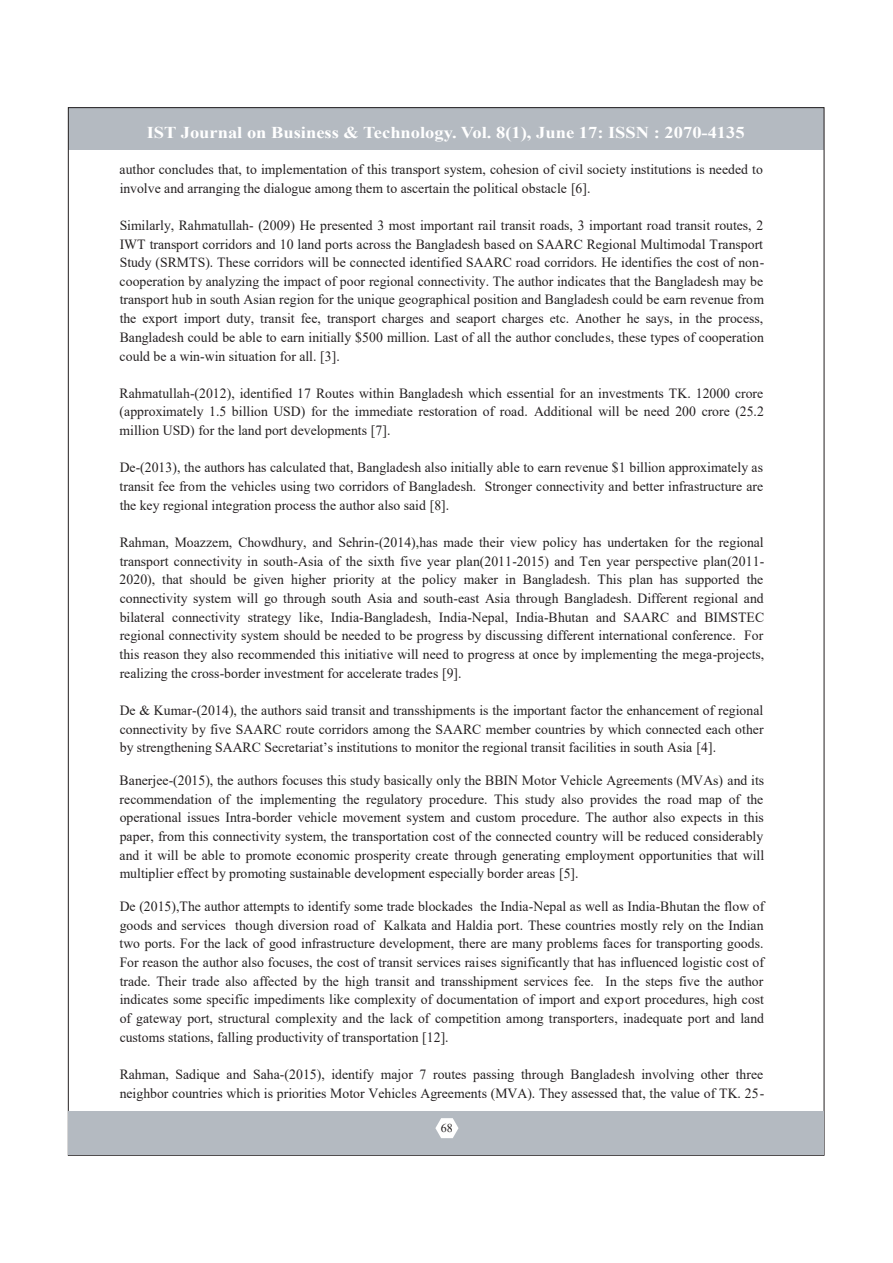
<style>
.page{position:relative;width:893px;height:1263px;background:#fff}
.page>*{position:absolute;margin:0;border:0;box-sizing:border-box;transform-origin:0 0}
.t1{font:700 16.5px "Times New Roman";color:#fff;scale:1.12 1}
.t2{font:14.1px/18.6px "Times New Roman";color:#231f20;text-align:justify}
.t3{font:12px "Times New Roman";color:#231f20}
</style>
<div class="page">
<div style="left:68px;top:108px;width:756px;height:42px;background:#b4bac1"></div>
<div style="left:68px;top:1111px;width:756px;height:44px;background:#b4bac1"></div>
<svg style="left:435px;top:1118px;width:23px;height:20px"></svg>
<p class="t1" style="left:147px;top:120px;width:535px">IST Journal on Business &amp; Technology. Vol. 8(1), June 17: ISSN : 2070-4135</p>
<p class="t2" style="left:120px;top:159px;width:645px">author concludes that, to implementation of this transport system, cohesion of civil society institutions is needed to involve and arranging the dialogue among them to ascertain the political obstacle [6].</p>
<p class="t2" style="left:120px;top:215px;width:646px">Similarly, Rahmatullah- (2009) He presented 3 most important rail transit roads, 3 important road transit routes, 2<br>IWT transport corridors and 10 land ports across the Bangladesh based on SAARC Regional Multimodal Transport Study (SRMTS). These corridors will be connected identified SAARC road corridors. He identifies the cost of non&shy;cooperation by analyzing the impact of poor regional connectivity. The author indicates that the Bangladesh may be transport hub in south Asian region for the unique geographical position and Bangladesh could be earn revenue from the export import duty, transit fee, transport charges and seaport charges etc. Another he says, in the process, Bangladesh could be able to earn initially $500 million. Last of all the author concludes, these types of cooperation could be a win-win situation for all. [3].</p>
<p class="t2" style="left:120px;top:383px;width:646px">Rahmatullah-(2012), identified 17 Routes within Bangladesh which essential for an investments TK. 12000 crore (approximately 1.5 billion USD) for the immediate restoration of road. Additional will be need 200 crore (25.2 million USD) for the land port developments [7].</p>
<p class="t2" style="left:120px;top:458px;width:645px">De-(2013), the authors has calculated that, Bangladesh also initially able to earn revenue $1 billion approximately as transit fee from the vehicles using two corridors of Bangladesh. Stronger connectivity and better infrastructure are the key regional integration process the author also said [8].</p>
<p class="t2" style="left:120px;top:533px;width:646px">Rahman, Moazzem, Chowdhury, and Sehrin-(2014),has made their view policy has undertaken for the regional transport connectivity in south-Asia of the sixth five year plan(2011-2015) and Ten year perspective plan(2011- 2020), that should be given higher priority at the policy maker in Bangladesh. This plan has supported the connectivity system will go through south Asia and south-east Asia through Bangladesh. Different regional and bilateral connectivity strategy like, India-Bangladesh, India-Nepal, India-Bhutan and SAARC and BIMSTEC regional connectivity system should be needed to be progress by discussing different international conference. For this reason they also recommended this initiative will need to progress at once by implementing the mega-projects, realizing the cross-border investment for accelerate trades [9].</p>
<p class="t2" style="left:120px;top:700px;width:645px">De &amp; Kumar-(2014), the authors said transit and transshipments is the important factor the enhancement of regional connectivity by five SAARC route corridors among the SAARC member countries by which connected each other by strengthening SAARC Secretariat’s institutions to monitor the regional transit facilities in south Asia [4].</p>
<p class="t2" style="left:120px;top:771px;width:646px">Banerjee-(2015), the authors focuses this study basically only the BBIN Motor Vehicle Agreements (MVAs) and its recommendation of the implementing the regulatory procedure. This study also provides the road map of the operational issues Intra-border vehicle movement system and custom procedure. The author also expects in this paper, from this connectivity system, the transportation cost of the connected country will be reduced considerably and it will be able to promote economic prosperity create through generating employment opportunities that will multiplier effect by promoting sustainable development especially border areas [5].</p>
<p class="t2" style="left:120px;top:897px;width:646px">De (2015),The author attempts to identify some trade blockades the India-Nepal as well as India-Bhutan the flow of goods and services though diversion road of Kalkata and Haldia port. These countries mostly rely on the Indian two ports. For the lack of good infrastructure development, there are many problems faces for transporting goods.<br>For reason the author also focuses, the cost of transit services raises significantly that has influenced logistic cost of trade. Their trade also affected by the high transit and transshipment services fee. In the steps five the author indicates some specific impediments like complexity of documentation of import and export procedures, high cost of gateway port, structural complexity and the lack of competition among transporters, inadequate port and land customs stations, falling productivity of transportation [12].</p>
<p class="t2" style="left:120px;top:1064px;width:646px">Rahman, Sadique and Saha-(2015), identify major 7 routes passing through Bangladesh involving other three neighbor countries which is priorities Motor Vehicles Agreements (MVA). They assessed that, the value of TK. 25-</p>
<p class="t3" style="left:441px;top:1119px;width:14px">68</p>
</div>
